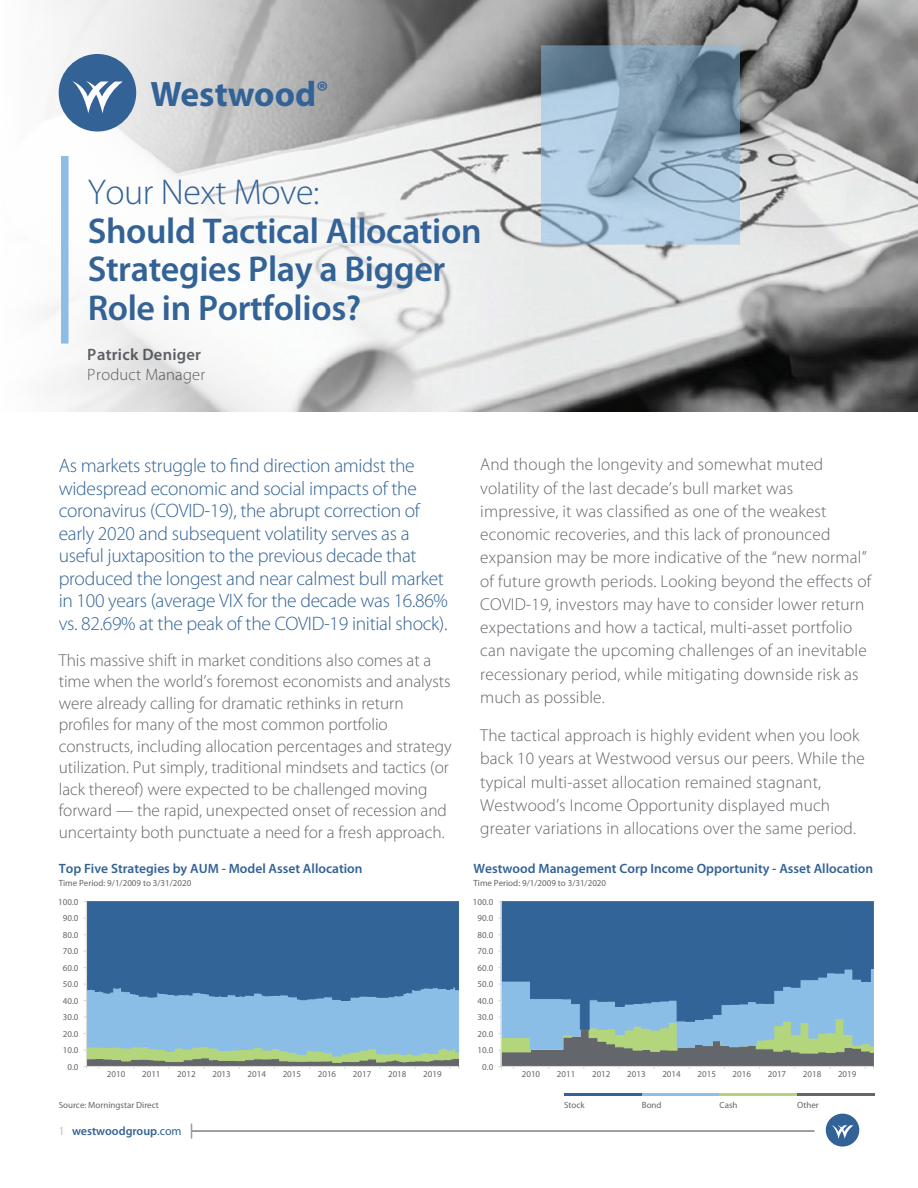
<style>
.page{position:relative;width:918px;height:1188px;background:#fff}
.page>*{position:absolute;margin:0;border:0;box-sizing:border-box;transform-origin:0 0}
.t1{font:600 36px/39px "Myriad Pro";letter-spacing:-.01em;color:#336296}
.t2{font:300 36px "Myriad Pro";letter-spacing:-.01em;color:#336296}
.t3{font:700 35.4px "Myriad Pro";color:#336296}
.t4{font:300 19.5px/22.5px "Myriad Pro";letter-spacing:-.015em;color:#326396}
.t5{font:300 17.25px/23.2px "Myriad Pro";letter-spacing:.01em;color:#62656a}
.t6{font:600 16.5px "Myriad Pro";letter-spacing:.015em;color:#62656a}
.t7{font:300 16.5px "Myriad Pro";letter-spacing:.015em;color:#62656a}
.t8{font:600 13.5px "Myriad Pro";color:#336296}
.t9{font:600 12px "Myriad Pro";color:#336296}
.t10{font:9px "Myriad Pro";color:#63666a}
.t11{font:9px "Myriad Pro";color:#62656a}
.s1{font-weight:300;color:#9a999a}
.s2{font-weight:400}
</style>
<div class="page">
<img style="left:541px;top:0;width:377px;height:412px">
<svg style="left:46px;top:0;width:495px;height:412px"></svg>
<div style="left:59px;top:54px;width:77px;height:78px;background:#336296;border-radius:50%"></div>
<svg style="left:72px;top:81px;width:51px;height:32px"></svg>
<div style="left:61px;top:156px;width:8px;height:188px;background:#8bbde6"></div>
<svg style="left:83px;top:901px;width:377px;height:168px;background:#5e8cb0"></svg>
<svg style="left:498px;top:901px;width:376px;height:168px;background:#5984a5"></svg>
<hr style="left:642px;top:1093px;width:77px;height:3px;background:#8ebfe6">
<hr style="left:564px;top:1093px;width:78px;height:3px;background:#336296">
<hr style="left:719px;top:1093px;width:78px;height:3px;background:#b2d578">
<hr style="left:797px;top:1093px;width:78px;height:3px;background:#63666a">
<div style="left:826px;top:1114px;width:33px;height:33px;background:#336296;border-radius:50%"></div>
<svg style="left:832px;top:1125px;width:22px;height:14px"></svg>
<svg style="left:191px;top:1124px;width:2px;height:14px"></svg>
<hr style="left:192px;top:1131px;width:622px;height:1px;background:#868a8e">
<h2 class="t3" style="left:151px;top:71px;width:180px">Westwood<sup>®</sup></h2>
<h1 class="t2" style="left:88px;top:170px;width:233px">Your Next Move:</h1>
<h1 class="t1" style="left:88px;top:210px;width:395px">Should Tactical Allocation<br>Strategies Play a Bigger<br>Role in Portfolios?</h1>
<p class="t6" style="left:88px;top:344px;width:115px">Patrick Deniger</p>
<p class="t7" style="left:88px;top:364px;width:119px">Product Manager</p>
<p class="t4" style="left:59px;top:454px;width:391px">As markets struggle to find direction amidst the widespread economic and social impacts of the coronavirus (COVID-19), the abrupt correction of early 2020 and subsequent volatility serves as a useful juxtaposition to the previous decade that produced the longest and near calmest bull market in 100 years (average VIX for the decade was 16.86% vs. 82.69% at the peak of the COVID-19 initial shock).</p>
<p class="t5" style="left:59px;top:649px;width:395px;line-height:21.5px">This massive shift in market conditions also comes at a time when the world’s foremost economists and analysts were already calling for dramatic rethinks in return profiles for many of the most common portfolio constructs, including allocation percentages and strategy utilization. Put simply, traditional mindsets and tactics (or lack thereof) were expected to be challenged moving forward — the rapid, unexpected onset of recession and uncertainty both punctuate a need for a fresh approach.</p>
<p class="t5" style="left:480px;top:453px;width:393px">And though the longevity and somewhat muted volatility of the last decade’s bull market was impressive, it was classified as one of the weakest economic recoveries, and this lack of pronounced expansion may be more indicative of the “new normal” of future growth periods. Looking beyond the effects of COVID-19, investors may have to consider lower return expectations and how a tactical, multi-asset portfolio can navigate the upcoming challenges of an inevitable recessionary period, while mitigating downside risk as much as possible.</p>
<p class="t5" style="left:480px;top:724px;width:386px">The tactical approach is highly evident when you look back 10 years at Westwood versus our peers. While the typical multi-asset allocation remained stagnant, Westwood’s Income Opportunity displayed much greater variations in allocations over the same period.</p>
<p class="t8" style="left:59px;top:860px;width:305px">Top Five Strategies by AUM - Model Asset Allocation</p>
<p class="t11" style="left:59px;top:877px;width:134px">Time Period: 9/1/2009 to 3/31/2020</p>
<p class="t8" style="left:473px;top:860px;width:401px">Westwood Management Corp Income Opportunity - Asset Allocation</p>
<p class="t11" style="left:473px;top:877px;width:134px">Time Period: 9/1/2009 to 3/31/2020</p>
<p class="t10" style="left:58px;top:896px;width:22px">100.0</p>
<p class="t10" style="left:473px;top:896px;width:22px">100.0</p>
<p class="t10" style="left:63px;top:913px;width:17px">90.0</p>
<p class="t10" style="left:478px;top:913px;width:17px">90.0</p>
<p class="t10" style="left:63px;top:929px;width:17px">80.0</p>
<p class="t10" style="left:478px;top:929px;width:17px">80.0</p>
<p class="t10" style="left:63px;top:946px;width:17px">70.0</p>
<p class="t10" style="left:478px;top:946px;width:17px">70.0</p>
<p class="t10" style="left:63px;top:962px;width:17px">60.0</p>
<p class="t10" style="left:478px;top:962px;width:17px">60.0</p>
<p class="t10" style="left:63px;top:979px;width:17px">50.0</p>
<p class="t10" style="left:478px;top:979px;width:17px">50.0</p>
<p class="t10" style="left:63px;top:995px;width:17px">40.0</p>
<p class="t10" style="left:478px;top:995px;width:17px">40.0</p>
<p class="t10" style="left:63px;top:1012px;width:17px">30.0</p>
<p class="t10" style="left:478px;top:1012px;width:17px">30.0</p>
<p class="t10" style="left:63px;top:1028px;width:17px">20.0</p>
<p class="t10" style="left:478px;top:1028px;width:17px">20.0</p>
<p class="t10" style="left:63px;top:1045px;width:17px">10.0</p>
<p class="t10" style="left:478px;top:1045px;width:17px">10.0</p>
<p class="t10" style="left:67px;top:1061px;width:13px">0.0</p>
<p class="t10" style="left:107px;top:1069px;width:20px">2010</p>
<p class="t10" style="left:142px;top:1069px;width:20px">2011</p>
<p class="t10" style="left:177px;top:1069px;width:20px">2012</p>
<p class="t10" style="left:212px;top:1069px;width:20px">2013</p>
<p class="t10" style="left:248px;top:1069px;width:20px">2014</p>
<p class="t10" style="left:283px;top:1069px;width:20px">2015</p>
<p class="t10" style="left:318px;top:1069px;width:20px">2016</p>
<p class="t10" style="left:353px;top:1069px;width:20px">2017</p>
<p class="t10" style="left:388px;top:1069px;width:20px">2018</p>
<p class="t10" style="left:423px;top:1069px;width:20px">2019</p>
<p class="t10" style="left:482px;top:1061px;width:13px">0.0</p>
<p class="t10" style="left:522px;top:1069px;width:20px">2010</p>
<p class="t10" style="left:557px;top:1069px;width:20px">2011</p>
<p class="t10" style="left:592px;top:1069px;width:20px">2012</p>
<p class="t10" style="left:627px;top:1069px;width:20px">2013</p>
<p class="t10" style="left:662px;top:1069px;width:20px">2014</p>
<p class="t10" style="left:697px;top:1069px;width:20px">2015</p>
<p class="t10" style="left:733px;top:1069px;width:20px">2016</p>
<p class="t10" style="left:768px;top:1069px;width:20px">2017</p>
<p class="t10" style="left:803px;top:1069px;width:20px">2018</p>
<p class="t10" style="left:838px;top:1069px;width:20px">2019</p>
<p class="t10" style="left:59px;top:1099px;width:102px">Source: Morningstar Direct</p>
<p class="t10" style="left:564px;top:1099px;width:22px">Stock</p>
<p class="t10" style="left:642px;top:1099px;width:21px">Bond</p>
<p class="t10" style="left:719px;top:1099px;width:20px">Cash</p>
<p class="t10" style="left:797px;top:1099px;width:23px">Other</p>
<p class="t9" style="left:59px;top:1124px;width:124px"><span class="s1">1</span> westwoodgroup<span class="s2">.com</span></p>
</div>
